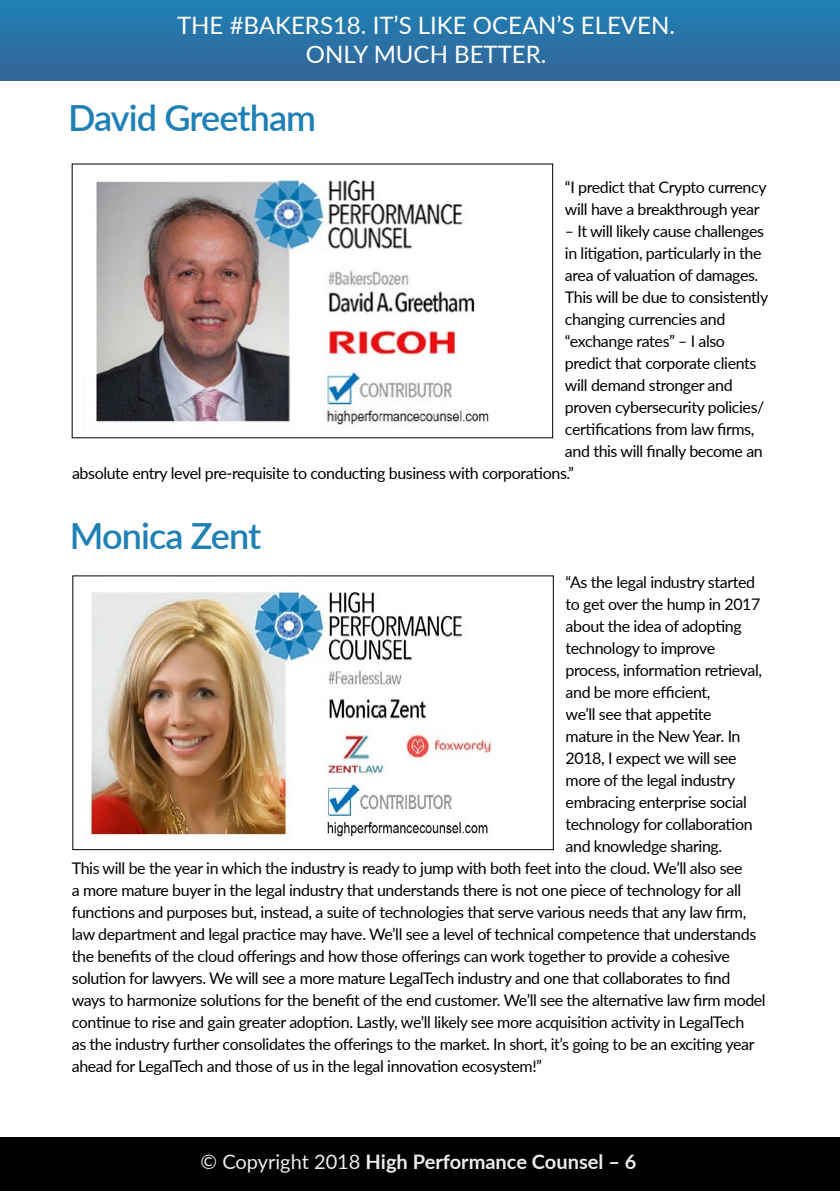
<style>
.page{position:relative;width:840px;height:1191px;background:#fff}
.page>*{position:absolute;margin:0;border:0;box-sizing:border-box;transform-origin:0 0}
.t1{font:600 36px "Lato";letter-spacing:-.025em;color:#1f80b5}
.t2{font:24px/28.8px "Lato";color:#fff;text-align:center}
.t3{font:700 20px "Lato";color:#ececec}
.t4{font:16px/22px "Lato";letter-spacing:-.025em;color:#000}
.s1{font-weight:400}
</style>
<div class="page">
<div style="left:0;top:0;width:839px;height:81px;background:linear-gradient(to right,#2972a6,#2972a6)"></div>
<div style="left:0;top:1137px;width:839px;height:54px;background:#000"></div>
<img style="left:83px;top:171px;width:407px;height:256px">
<img style="left:89px;top:589px;width:403px;height:250px">
<div style="left:72px;top:575px;width:481px;height:275px;border:1px solid #000"></div>
<h2 class="t2" style="left:177px;top:10px;width:499px">THE #BAKERS18. IT’S LIKE OCEAN’S ELEVEN.<br>ONLY MUCH BETTER.</h2>
<h1 class="t1" style="left:68px;top:92px;width:249px">David Greetham</h1>
<p class="t4" style="left:564px;top:175px;width:203px">“I predict that Crypto currency will have a breakthrough year</p>
<p class="t4" style="left:564px;top:219px;width:200px">– It will likely cause challenges</p>
<p class="t4" style="left:564px;top:241px;width:198px">in litigation, particularly in the</p>
<p class="t4" style="left:564px;top:263px;width:195px">area of valuation of damages.</p>
<p class="t4" style="left:564px;top:285px;width:205px">This will be due to consistently</p>
<p class="t4" style="left:564px;top:307px;width:162px">changing currencies and</p>
<p class="t4" style="left:564px;top:329px;width:161px">“exchange rates” – I also</p>
<p class="t4" style="left:564px;top:351px;width:193px">predict that corporate clients</p>
<p class="t4" style="left:564px;top:373px;width:169px">will demand stronger and</p>
<p class="t4" style="left:564px;top:395px;width:201px">proven cybersecurity policies/</p>
<p class="t4" style="left:564px;top:417px;width:191px">certifications from law firms,</p>
<p class="t4" style="left:564px;top:439px;width:199px">and this will finally become an</p>
<p class="t4" style="left:72px;top:461px;width:503px">absolute entry level pre-requisite to conducting business with corporations.”</p>
<h1 class="t1" style="left:70px;top:509px;width:193px">Monica Zent</h1>
<p class="t4" style="left:565px;top:570px;width:191px">“As the legal industry started</p>
<p class="t4" style="left:565px;top:592px;width:196px">to get over the hump in 2017</p>
<p class="t4" style="left:565px;top:614px;width:177px">about the idea of adopting</p>
<p class="t4" style="left:565px;top:636px;width:151px">technology to improve</p>
<p class="t4" style="left:565px;top:658px;width:198px">process, information retrieval,</p>
<p class="t4" style="left:565px;top:680px;width:146px">and be more efficient,</p>
<p class="t4" style="left:565px;top:702px;width:147px">we’ll see that appetite</p>
<p class="t4" style="left:565px;top:724px;width:176px">mature in the New Year. In</p>
<p class="t4" style="left:565px;top:746px;width:172px">2018, I expect we will see</p>
<p class="t4" style="left:565px;top:768px;width:171px">more of the legal industry</p>
<p class="t4" style="left:565px;top:790px;width:183px">embracing enterprise social</p>
<p class="t4" style="left:565px;top:812px;width:188px">technology for collaboration</p>
<p class="t4" style="left:565px;top:834px;width:158px">and knowledge sharing.</p>
<p class="t4" style="left:72px;top:856px;width:672px">This will be the year in which the industry is ready to jump with both feet into the cloud. We’ll also see</p>
<p class="t4" style="left:72px;top:878px;width:670px">a more mature buyer in the legal industry that understands there is not one piece of technology for all</p>
<p class="t4" style="left:72px;top:900px;width:675px">functions and purposes but, instead, a suite of technologies that serve various needs that any law firm,</p>
<p class="t4" style="left:72px;top:922px;width:685px">law department and legal practice may have. We’ll see a level of technical competence that understands</p>
<p class="t4" style="left:72px;top:944px;width:659px">the benefits of the cloud offerings and how those offerings can work together to provide a cohesive</p>
<p class="t4" style="left:72px;top:966px;width:659px">solution for lawyers. We will see a more mature LegalTech industry and one that collaborates to find</p>
<p class="t4" style="left:72px;top:988px;width:695px">ways to harmonize solutions for the benefit of the end customer. We’ll see the alternative law firm model</p>
<p class="t4" style="left:72px;top:1010px;width:673px">continue to rise and gain greater adoption. Lastly, we’ll likely see more acquisition activity in LegalTech</p>
<p class="t4" style="left:72px;top:1032px;width:683px">as the industry further consolidates the offerings to the market. In short, it’s going to be an exciting year</p>
<p class="t4" style="left:72px;top:1054px;width:471px">ahead for LegalTech and those of us in the legal innovation ecosystem!”</p>
<p class="t3" style="left:200px;top:1146px;width:437px"><span class="s1">© Copyright 2018</span> High Performance Counsel – 6</p>
</div>
